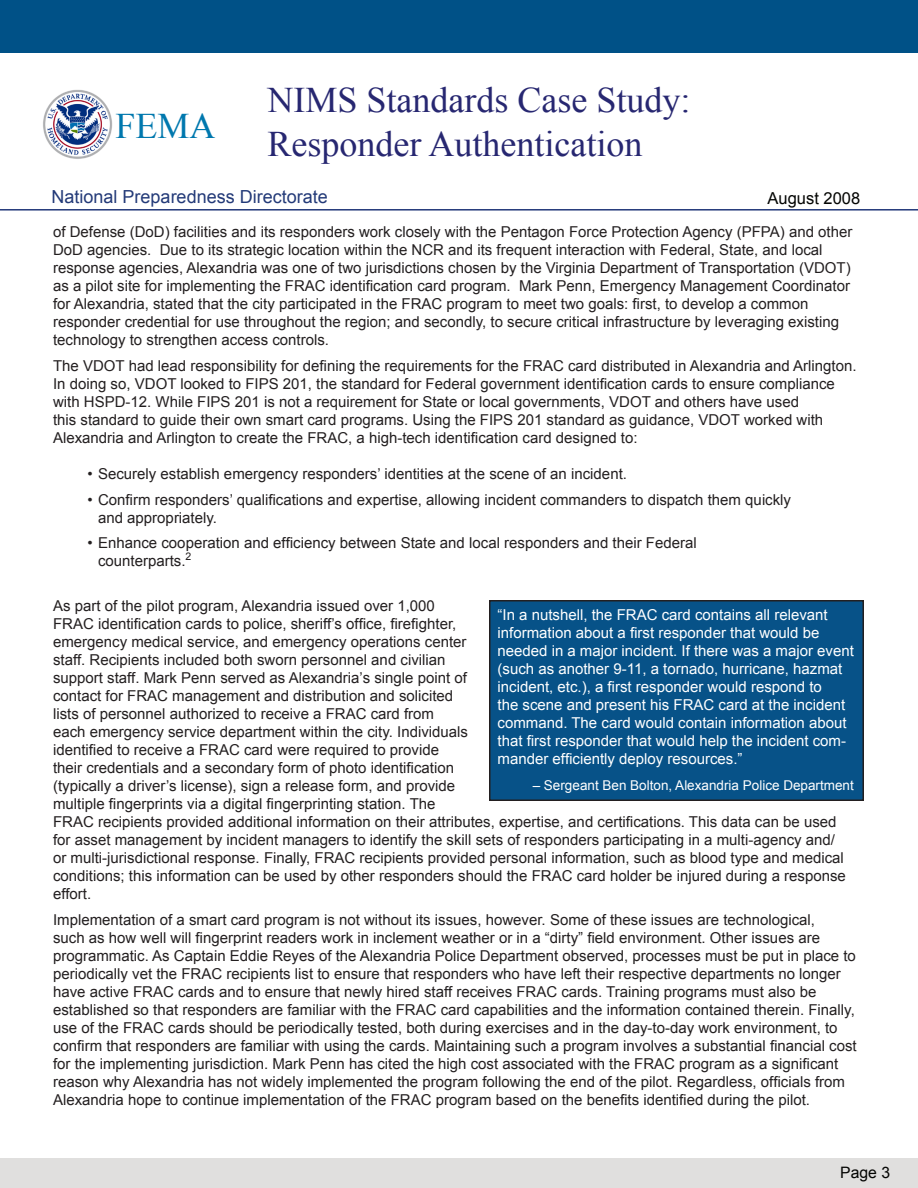
<style>
.page{position:relative;width:918px;height:1188px;background:#fff}
.page>*{position:absolute;margin:0;border:0;box-sizing:border-box;transform-origin:0 0}
.t1{font:36px "Times New Roman";color:#272771}
.t2{font:36px "Times New Roman";color:#0078ae}
.t3{font:18px "Arial";color:#233a78}
.t4{font:16.5px "Arial";color:#040503}
.t5{font:15.75px "Arial";color:#040503}
.t6{font:15px/18px "Arial";color:#231f20}
.t7{font:15px/18px "Arial";color:#fff}
.t8{font:13.5px "Arial";color:#fff}
</style>
<div class="page">
<div style="left:0;top:0;width:918px;height:52px;background:#005187"></div>
<hr style="left:0;top:209px;width:918px;height:2px;background:#233879">
<img style="left:43px;top:90px;width:69px;height:69px">
<div style="left:0;top:1158px;width:918px;height:30px;background:#e0dfde"></div>
<div style="left:490px;top:601px;width:373px;height:199px;background:#075288"></div>
<div style="left:489px;top:600px;width:375px;height:201px;border:2px solid #231f20"></div>
<p class="t2" style="left:116px;top:101px;width:102px">FEMA</p>
<p class="t1" style="left:267px;top:76px;width:424px">NIMS Standards Case Study:</p>
<p class="t1" style="left:267px;top:119px;width:376px">Responder Authentication</p>
<p class="t3" style="left:52px;top:185px;width:278px">National Preparedness Directorate</p>
<p class="t4" style="left:768px;top:187px;width:94px">August 2008</p>
<p class="t6" style="left:53px;top:223px;width:801px">of Defense (DoD) facilities and its responders work closely with the Pentagon Force Protection Agency (PFPA) and other DoD agencies. Due to its strategic location within the NCR and its frequent interaction with Federal, State, and local response agencies, Alexandria was one of two jurisdictions chosen by the Virginia Department of Transportation (VDOT) as a pilot site for implementing the FRAC identification card program. Mark Penn, Emergency Management Coordinator for Alexandria, stated that the city participated in the FRAC program to meet two goals: first, to develop a common responder credential for use throughout the region; and secondly, to secure critical infrastructure by leveraging existing technology to strengthen access controls.</p>
<p class="t6" style="left:53px;top:357px;width:805px">The VDOT had lead responsibility for defining the requirements for the FRAC card distributed in Alexandria and Arlington.<br>In doing so, VDOT looked to FIPS 201, the standard for Federal government identification cards to ensure compliance with HSPD-12. While FIPS 201 is not a requirement for State or local governments, VDOT and others have used<br>this standard to guide their own smart card programs. Using the FIPS 201 standard as guidance, VDOT worked with Alexandria and Arlington to create the FRAC, a high-tech identification card designed to:</p>
<p class="t6" style="left:88px;top:465px;width:541px">• Securely establish emergency responders’ identities at the scene of an incident.</p>
<p class="t6" style="left:98px;top:491px;width:695px;text-indent:-10px">• Confirm responders’ qualifications and expertise, allowing incident commanders to dispatch them quickly and appropriately.</p>
<p class="t6" style="left:98px;top:534px;width:600px;text-indent:-10px">• Enhance cooperation and efficiency between State and local responders and their Federal counterparts.<sup>2</sup></p>
<p class="t6" style="left:53px;top:597px;width:794px">As part of the pilot program, Alexandria issued over 1,000<br>FRAC identification cards to police, sheriff’s office, firefighter,<br>emergency medical service, and emergency operations center<br>staff. Recipients included both sworn personnel and civilian<br>support staff. Mark Penn served as Alexandria’s single point of<br>contact for FRAC management and distribution and solicited<br>lists of personnel authorized to receive a FRAC card from<br>each emergency service department within the city. Individuals<br>identified to receive a FRAC card were required to provide<br>their credentials and a secondary form of photo identification<br>(typically a driver’s license), sign a release form, and provide<br>multiple fingerprints via a digital fingerprinting station. The<br>FRAC recipients provided additional information on their attributes, expertise, and certifications. This data can be used for asset management by incident managers to identify the skill sets of responders participating in a multi-agency and/ or multi-jurisdictional response. Finally, FRAC recipients provided personal information, such as blood type and medical conditions; this information can be used by other responders should the FRAC card holder be injured during a response effort.</p>
<p class="t6" style="left:53px;top:911px;width:805px">Implementation of a smart card program is not without its issues, however. Some of these issues are technological,<br>such as how well will fingerprint readers work in inclement weather or in a “dirty” field environment. Other issues are programmatic. As Captain Eddie Reyes of the Alexandria Police Department observed, processes must be put in place to periodically vet the FRAC recipients list to ensure that responders who have left their respective departments no longer have active FRAC cards and to ensure that newly hired staff receives FRAC cards. Training programs must also be established so that responders are familiar with the FRAC card capabilities and the information contained therein. Finally, use of the FRAC cards should be periodically tested, both during exercises and in the day-to-day work environment, to confirm that responders are familiar with using the cards. Maintaining such a program involves a substantial financial cost for the implementing jurisdiction. Mark Penn has cited the high cost associated with the FRAC program as a significant reason why Alexandria has not widely implemented the program following the end of the pilot. Regardless, officials from Alexandria hope to continue implementation of the FRAC program based on the benefits identified during the pilot.</p>
<p class="t7" style="left:498px;top:606px;width:358px">“In a nutshell, the FRAC card contains all relevant information about a first responder that would be needed in a major incident. If there was a major event (such as another 9-11, a tornado, hurricane, hazmat incident, etc.), a first responder would respond to<br>the scene and present his FRAC card at the incident command. The card would contain information about that first responder that would help the incident com&shy;mander efficiently deploy resources.”</p>
<p class="t8" style="left:533px;top:776px;width:323px">– Sergeant Ben Bolton, Alexandria Police Department</p>
<p class="t5" style="left:840px;top:1163px;width:51px">Page 3</p>
</div>
